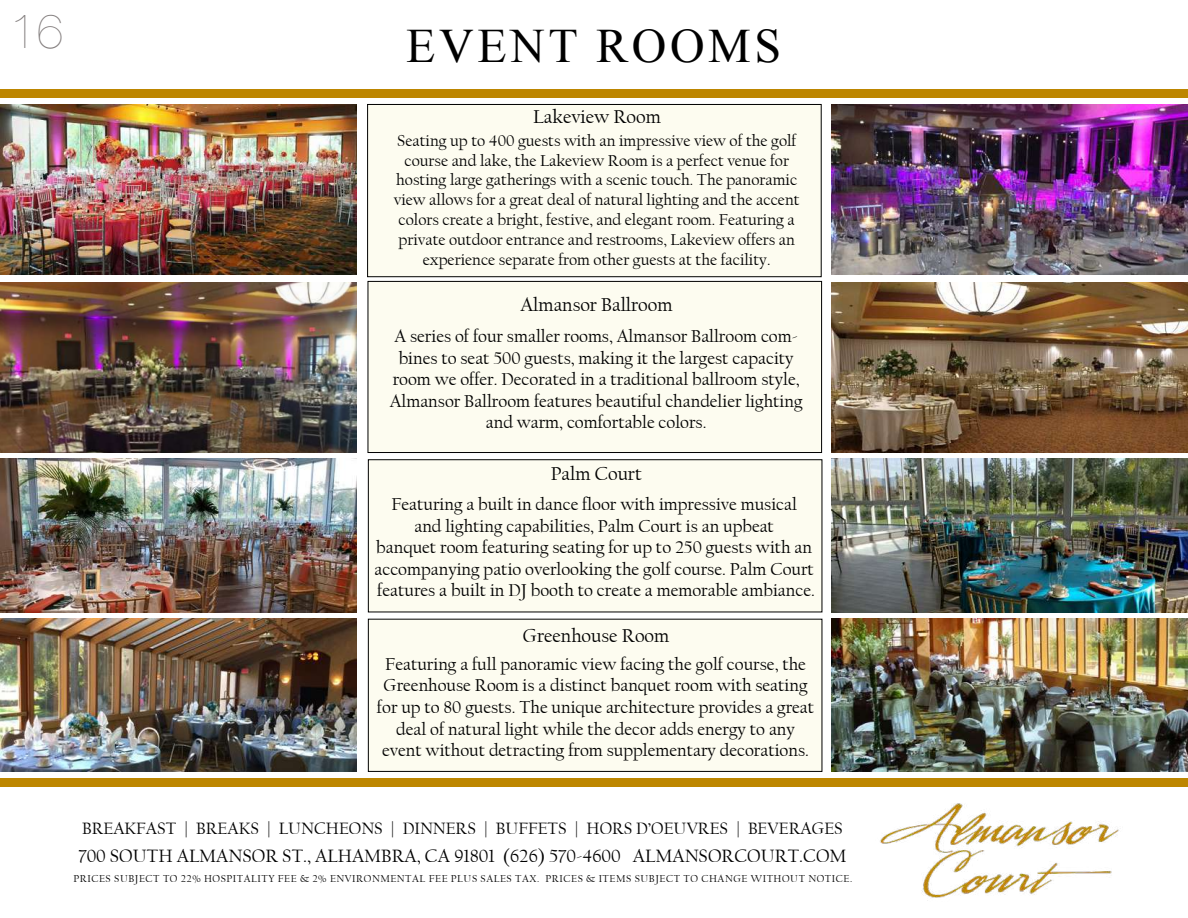
<style>
.page{position:relative;width:1188px;height:918px;background:#fff}
.page>*{position:absolute;margin:0;border:0;box-sizing:border-box;transform-origin:0 0}
.t1{font:48px "Times New Roman";letter-spacing:.075em;color:#000}
.t2{font:200 48px "Helvetica Neue";color:#837e7e}
.t3{font:19.5px "Californian FB";color:#000}
.t4{font:18.75px "Californian FB";color:#000}
.t5{font:18px/21.6px "Californian FB";color:#000;text-align:center}
.t6{font:17.25px "Californian FB";color:#000}
.t7{font:16.5px/19.8px "Californian FB";color:#000;text-align:center}
.t8{font:10.5px "Californian FB";letter-spacing:.05em;color:#000}
</style>
<div class="page">
<div style="left:368px;top:619px;width:454px;height:152px;background:#fdfcf0"></div>
<div style="left:368px;top:619px;width:454px;height:153px;border:1px solid #000"></div>
<div style="left:368px;top:460px;width:454px;height:152px;background:#fdfcf0"></div>
<div style="left:368px;top:281px;width:454px;height:172px;background:#fdfcf0"></div>
<div style="left:368px;top:281px;width:454px;height:172px;border:1px solid #000"></div>
<div style="left:368px;top:104px;width:453px;height:173px;background:#fdfcf0"></div>
<div style="left:367px;top:104px;width:454px;height:173px;border:1px solid #000"></div>
<img style="left:0;top:104px;width:357px;height:171px">
<img style="left:0;top:282px;width:357px;height:171px">
<img style="left:0;top:459px;width:357px;height:153px">
<img style="left:0;top:618px;width:357px;height:154px">
<img style="left:832px;top:104px;width:356px;height:171px">
<img style="left:832px;top:282px;width:356px;height:171px">
<img style="left:832px;top:459px;width:356px;height:153px">
<img style="left:832px;top:618px;width:356px;height:154px">
<img style="left:880px;top:803px;width:239px;height:98px">
<div style="left:0;top:89px;width:1188px;height:9px;background:#bd8600"></div>
<div style="left:0;top:778px;width:1188px;height:9px;background:#bd8600"></div>
<h1 class="t2" style="left:10px;top:-6px;width:55px">16</h1>
<h1 class="t1" style="left:406px;top:14px;width:377px">EVENT ROOMS</h1>
<p class="t3" style="left:533px;top:106px;width:129px">Lakeview Room</p>
<p class="t7" style="left:394px;top:131px;width:407px">Seating up to 400 guests with an impressive view of the golf course and lake, the Lakeview Room is a perfect venue for hosting large gatherings with a scenic touch. The panoramic view allows for a great deal of natural lighting and the accent colors create a bright, festive, and elegant room. Featuring a private outdoor entrance and restrooms, Lakeview offers an experience separate from other guests at the facility.</p>
<p class="t3" style="left:521px;top:294px;width:154px">Almansor Ballroom</p>
<p class="t5" style="left:390px;top:325px;width:414px">A series of four smaller rooms, Almansor Ballroom com&shy;bines to seat 500 guests, making it the largest capacity room we offer. Decorated in a traditional ballroom style, Almansor Ballroom features beautiful chandelier lighting and warm, comfortable colors.</p>
<p class="t3" style="left:551px;top:463px;width:93px">Palm Court</p>
<p class="t5" style="left:374px;top:493px;width:442px">Featuring a built in dance floor with impressive musical<br>and lighting capabilities, Palm Court is an upbeat<br>banquet room featuring seating for up to 250 guests with an accompanying patio overlooking the golf course. Palm Court features a built in DJ booth to create a memorable ambiance.</p>
<p class="t3" style="left:523px;top:625px;width:148px">Greenhouse Room</p>
<p class="t5" style="left:377px;top:653px;width:439px">Featuring a full panoramic view facing the golf course, the Greenhouse Room is a distinct banquet room with seating for up to 80 guests. The unique architecture provides a great deal of natural light while the decor adds energy to any event without detracting from supplementary decorations.</p>
<p class="t6" style="left:82px;top:819px;width:762px">BREAKFAST | BREAKS | LUNCHEONS | DINNERS | BUFFETS | HORS D’OEUVRES | BEVERAGES</p>
<p class="t4" style="left:78px;top:845px;width:770px">700 SOUTH ALMANSOR ST., ALHAMBRA, CA 91801 (626) 570-4600 ALMANSORCOURT.COM</p>
<p class="t8" style="left:73px;top:873px;width:780px">PRICES SUBJECT TO 22% HOSPITALITY FEE &amp; 2% ENVIRONMENTAL FEE PLUS SALES TAX. PRICES &amp; ITEMS SUBJECT TO CHANGE WITHOUT NOTICE.</p>
</div>
